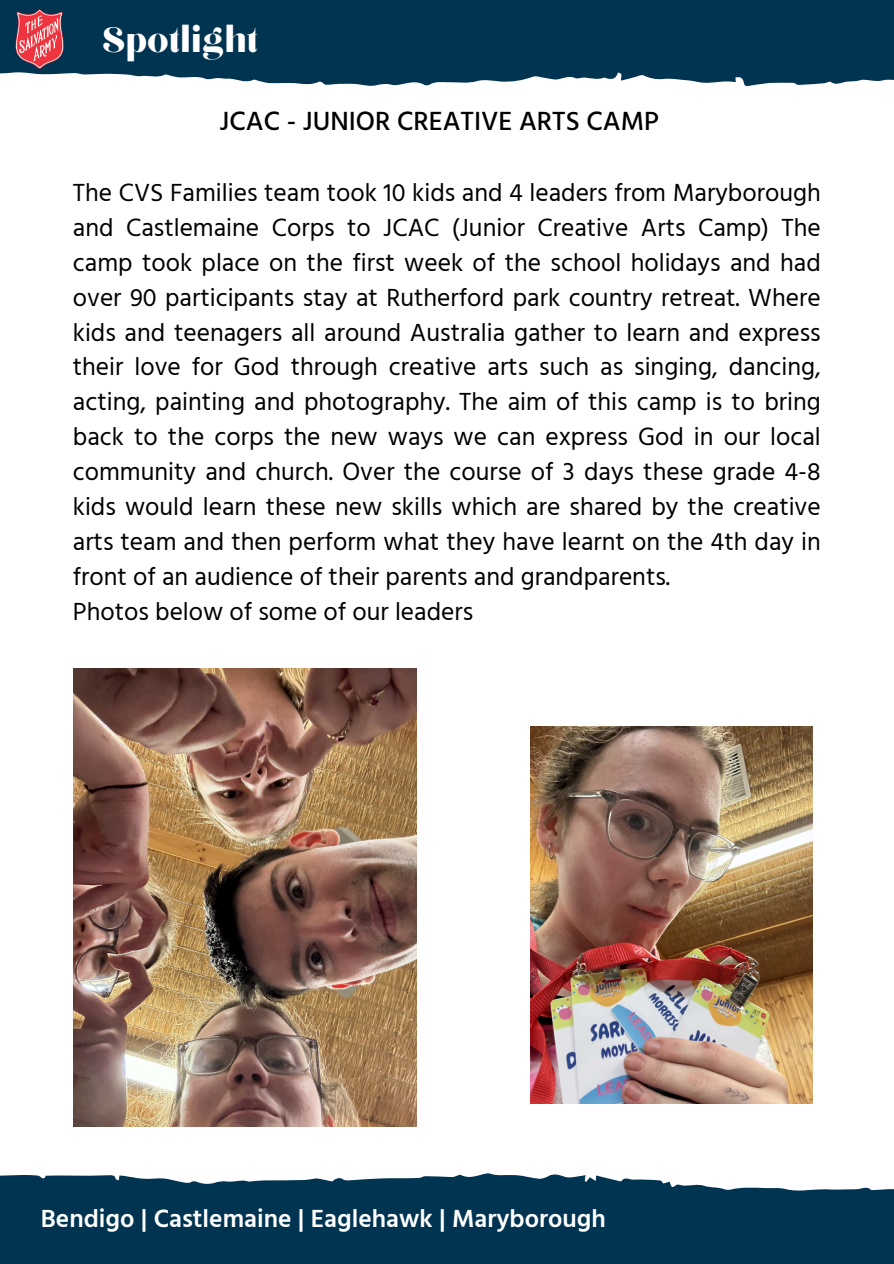
<style>
.page{position:relative;width:894px;height:1264px;background:#fff}
.page>*{position:absolute;margin:0;border:0;box-sizing:border-box;transform-origin:0 0}
.t1{font:44.1px "Chloe";color:#fff}
.t2{font:500 27px "Hind Guntur";color:#000}
.t3{font:25.5px/35px "Hind Guntur";color:#000;text-align:justify}
.t4{font:600 25.5px "Hind Guntur";color:#fff}
</style>
<div class="page">
<svg style="left:0;top:0;width:893px;height:86px;background:#13435d"></svg>
<img style="left:14px;top:8px;width:51px;height:61px">
<svg style="left:0;top:1173px;width:893px;height:90px;background:#15455f"></svg>
<img style="left:530px;top:726px;width:282px;height:377px">
<img style="left:73px;top:668px;width:344px;height:458px">
<p class="t1" style="left:102px;top:19px;width:157px">Spotlight</p>
<p class="t2" style="left:219px;top:105px;width:441px">JCAC - JUNIOR CREATIVE ARTS CAMP</p>
<p class="t3" style="left:73px;top:175px;width:749px">The CVS Families team took 10 kids and 4 leaders from Maryborough and Castlemaine Corps to JCAC (Junior Creative Arts Camp) The camp took place on the first week of the school holidays and had over 90 participants stay at Rutherford park country retreat. Where kids and teenagers all around Australia gather to learn and express their love for God through creative arts such as singing, dancing, acting, painting and photography. The aim of this camp is to bring back to the corps the new ways we can express God in our local community and church. Over the course of 3 days these grade 4-8 kids would learn these new skills which are shared by the creative arts team and then perform what they have learnt on the 4th day in front of an audience of their parents and grandparents.</p>
<p class="t3" style="left:73px;top:593px;width:402px">Photos below of some of our leaders</p>
<p class="t4" style="left:41px;top:1203px;width:566px">Bendigo | Castlemaine | Eaglehawk | Maryborough</p>
</div>
